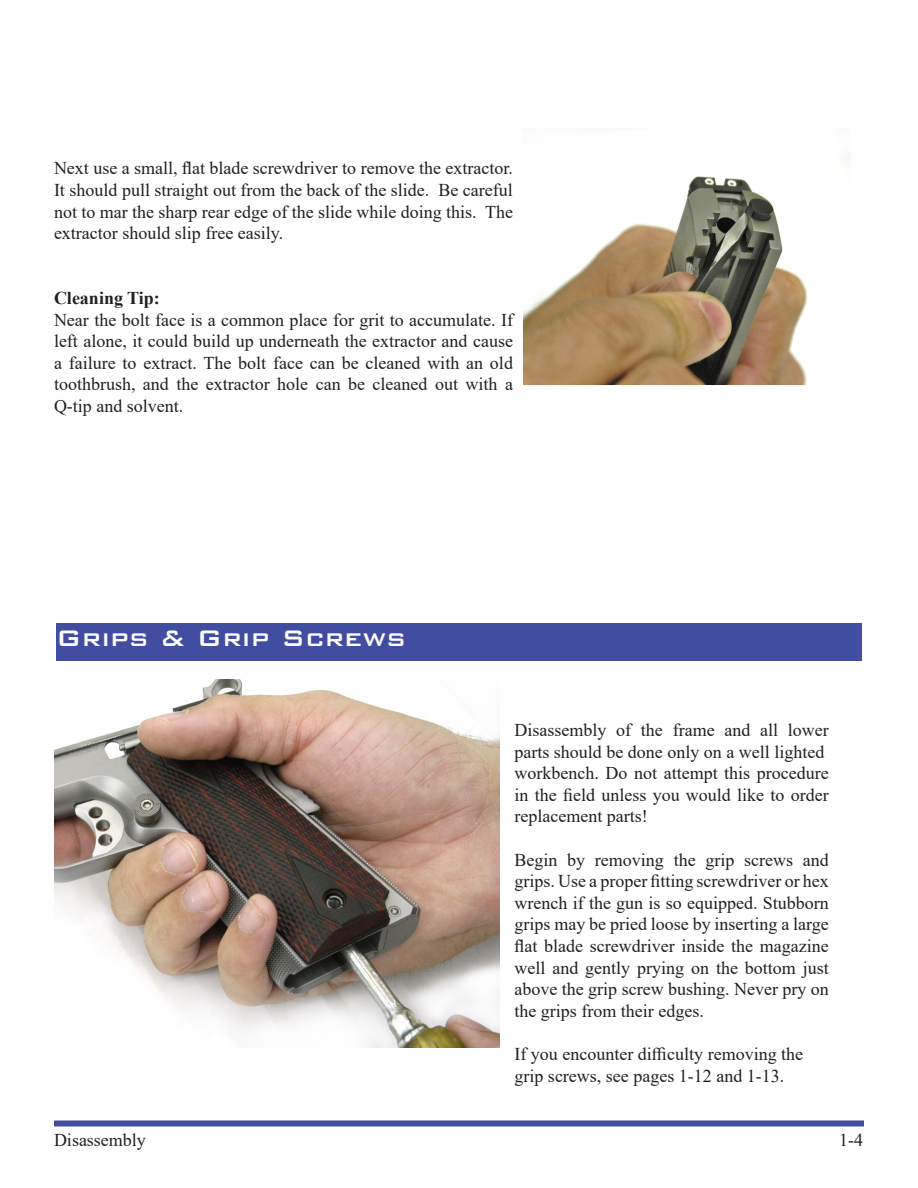
<style>
.page{position:relative;width:918px;height:1188px;background:#fff}
.page>*{position:absolute;margin:0;border:0;box-sizing:border-box;transform-origin:0 0}
.t1{font:500 30px "Bank Gothic BT";color:#fcfcfc}
.t2{font:18px/21.6px "Times New Roman";color:#231f20;text-align:justify}
.t3{font:700 18px "Times New Roman";color:#231f20}
</style>
<div class="page">
<div style="left:54px;top:1120px;width:810px;height:6px;background:#404da1"></div>
<img style="left:523px;top:128px;width:285px;height:257px">
<img style="left:54px;top:680px;width:446px;height:368px">
<div style="left:56px;top:623px;width:806px;height:38px;background:#404da1"></div>
<p class="t2" style="left:54px;top:157px;width:461px">Next use a small, flat blade screwdriver to remove the extractor.<br>It should pull straight out from the back of the slide. Be careful not to mar the sharp rear edge of the slide while doing this. The extractor should slip free easily.</p>
<p class="t3" style="left:54px;top:285px;width:107px">Cleaning Tip:</p>
<p class="t2" style="left:54px;top:308px;width:461px">Near the bolt face is a common place for grit to accumulate. If left alone, it could build up underneath the extractor and cause a failure to extract. The bolt face can be cleaned with an old toothbrush, and the extractor hole can be cleaned out with a Q-tip and solvent.</p>
<p class="t1" style="left:56px;top:622px;width:351px">Grips &amp; Grip Screws</p>
<p class="t2" style="left:514px;top:719px;width:316px">Disassembly of the frame and all lower parts should be done only on a well lighted</p>
<p class="t2" style="left:514px;top:762px;width:316px">workbench. Do not attempt this procedure in the field unless you would like to order replacement parts!</p>
<p class="t2" style="left:514px;top:848px;width:316px">Begin by removing the grip screws and grips. Use a proper fitting screwdriver or hex wrench if the gun is so equipped. Stubborn grips may be pried loose by inserting a large flat blade screwdriver inside the magazine well and gently prying on the bottom just above the grip screw bushing. Never pry on the grips from their edges.</p>
<p class="t2" style="left:514px;top:1043px;width:290px">If you encounter difficulty removing the</p>
<p class="t2" style="left:514px;top:1064px;width:271px">grip screws, see pages 1-12 and 1-13.</p>
<p class="t2" style="left:54px;top:1129px;width:93px">Disassembly</p>
<p class="t2" style="left:839px;top:1129px;width:25px">1-4</p>
</div>
